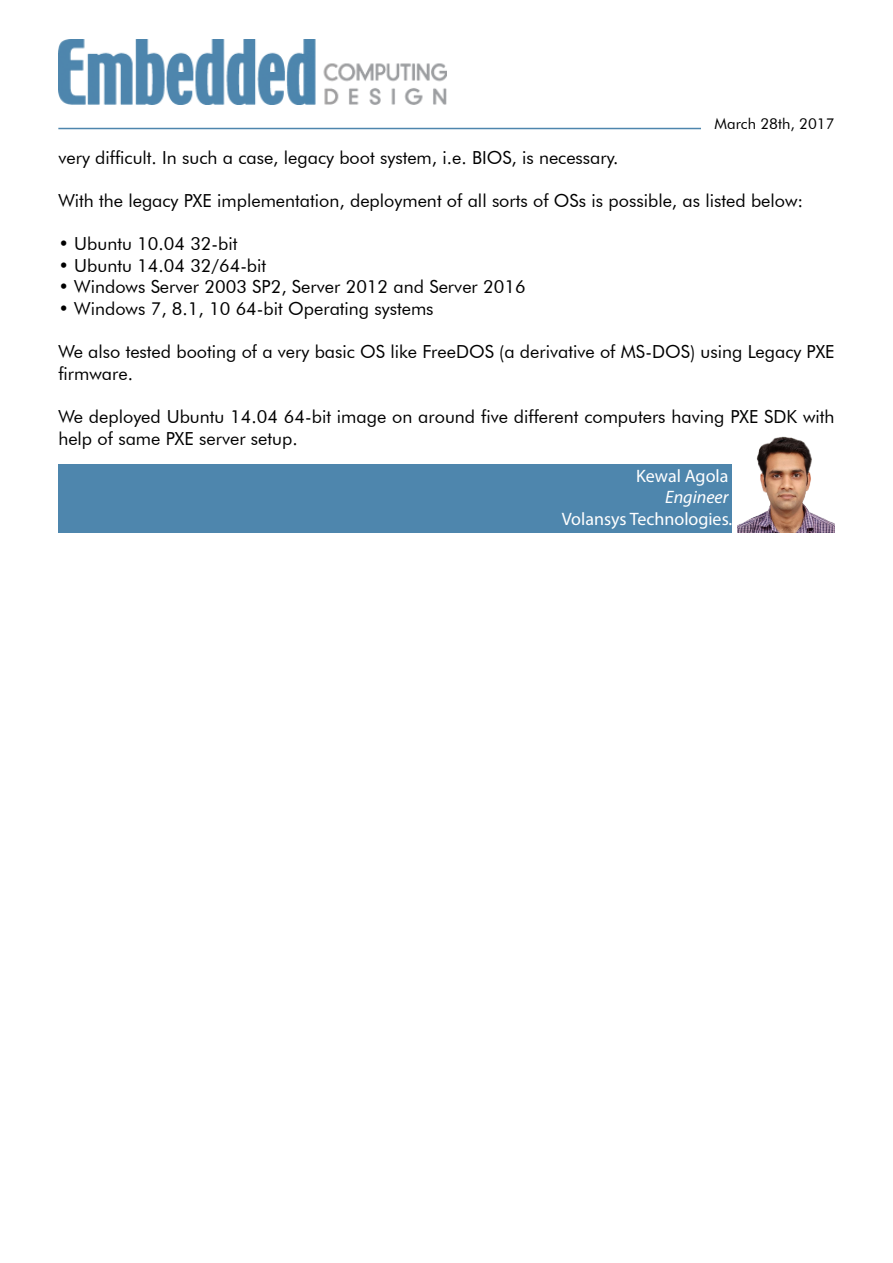
<style>
.page{position:relative;width:893px;height:1263px;background:#fff}
.page>*{position:absolute;margin:0;border:0;box-sizing:border-box;transform-origin:0 0}
.t1{font:18px/21.6px "Futura BT";color:#000}
.t2{font:18px "Myriad Pro";color:#fff}
.t3{font:italic 18px "Myriad Pro";color:#fff}
.t4{font:15px "Futura BT";color:#000}
</style>
<div class="page">
<div style="left:58px;top:464px;width:674px;height:68px;background:#4e86ad"></div>
<img style="left:58px;top:39px;width:388px;height:66px">
<hr style="left:58px;top:128px;width:643px;height:1px;background:#4e86ad">
<img style="left:737px;top:436px;width:98px;height:96px">
<p class="t4" style="left:715px;top:114px;width:122px">March 28th, 2017</p>
<p class="t1" style="left:58px;top:146px;width:562px">very difficult. In such a case, legacy boot system, i.e. BIOS, is necessary.</p>
<p class="t1" style="left:58px;top:190px;width:746px">With the legacy PXE implementation, deployment of all sorts of OSs is possible, as listed below:</p>
<p class="t1" style="left:58px;top:233px;width:181px">• Ubuntu 10.04 32-bit</p>
<p class="t1" style="left:58px;top:254px;width:209px">• Ubuntu 14.04 32/64-bit</p>
<p class="t1" style="left:58px;top:276px;width:469px">• Windows Server 2003 SP2, Server 2012 and Server 2016</p>
<p class="t1" style="left:58px;top:298px;width:377px">• Windows 7, 8.1, 10 64-bit Operating systems</p>
<p class="t1" style="left:58px;top:341px;width:778px">We also tested booting of a very basic OS like FreeDOS (a derivative of MS-DOS) using Legacy PXE firmware.</p>
<p class="t1" style="left:58px;top:406px;width:778px">We deployed Ubuntu 14.04 64-bit image on around five different computers having PXE SDK with help of same PXE server setup.</p>
<p class="t2" style="left:636px;top:465px;width:94px">Kewal Agola</p>
<p class="t3" style="left:665px;top:486px;width:65px">Engineer</p>
<p class="t2" style="left:562px;top:508px;width:172px">Volansys Technologies.</p>
</div>
